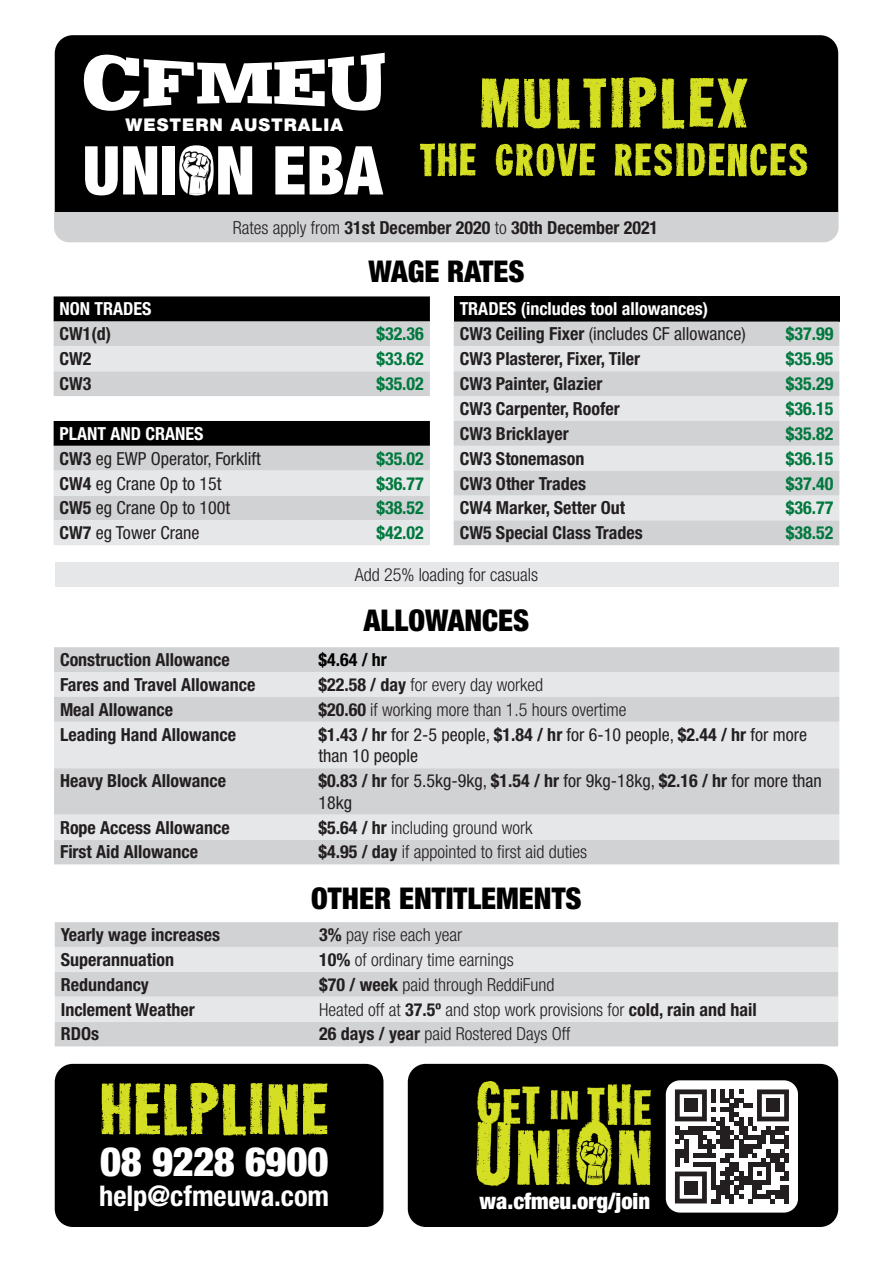
<style>
.page{position:relative;width:893px;height:1263px;background:#fff}
.page>*{position:absolute;margin:0;border:0;box-sizing:border-box;transform-origin:0 0}
.t1{font:900 condensed 67.5px "Helvetica Neue LT Std";color:#fff}
.Pull_Text{font:63px "Heavyweight";letter-spacing:-.02em;color:#d4de23;scale:1.25 1}
.t2{font:61.5px "Heavyweight";color:#d4de23;scale:1.25 1}
.t3{font:40.5px "Heavyweight";color:#d4de23;scale:1.25 1}
.Pull_Text-2{font:900 condensed 40.5px "Helvetica Neue LT Std";letter-spacing:-.01em;color:#fff}
.t4{font:900 condensed 30px "Helvetica Neue LT Std";color:#000}
.Pull_Text-3{font:700 condensed 28.5px "Helvetica Neue LT Std";color:#fff}
.t5{font:900 condensed 22.5px "Helvetica Neue LT Std";color:#fff}
.t6{font:700 condensed 18px "Helvetica Neue LT Std";color:#231f20}
.t7{font:300 condensed 18px "Helvetica Neue LT Std";color:#231f20}
.t8{font:condensed 18px/21.6px "Helvetica Neue LT Std";color:#231f20}
.t9{font:700 condensed 18px "Helvetica Neue LT Std";color:#00783e}
.t10{font:700 condensed 18px "Helvetica Neue LT Std";color:#fff}
.t11{font:700 condensed 18px "Helvetica Neue LT Std";color:#000}
.t12{font:900 17.55px "Helvetica Neue";letter-spacing:.055em;color:#fff}
.s1{font-weight:300}
.s2{font-weight:700}
</style>
<div class="page">
<svg style="left:54px;top:647px;width:785px;height:121px;background:#dddee0"></svg>
<div style="left:54px;top:768px;width:785px;height:96px;background:#d1d2d4"></div>
<div style="left:54px;top:815px;width:785px;height:24px;background:#e6e7e9"></div>
<div style="left:55px;top:922px;width:783px;height:124px;background:#d1d2d4"></div>
<div style="left:55px;top:947px;width:783px;height:25px;background:#e6e7e9"></div>
<div style="left:55px;top:997px;width:783px;height:24px;background:#e6e7e9"></div>
<svg style="left:54px;top:296px;width:376px;height:26px;background:#0a0a0a"></svg>
<svg style="left:54px;top:322px;width:376px;height:198px;fill:#d1d2d4"></svg>
<div style="left:54px;top:346px;width:376px;height:25px;background:#e6e7e9"></div>
<div style="left:54px;top:471px;width:376px;height:24px;background:#e6e7e9"></div>
<div style="left:54px;top:520px;width:376px;height:25px;background:#e6e7e9"></div>
<div style="left:454px;top:296px;width:385px;height:26px;background:#000"></div>
<div style="left:454px;top:322px;width:385px;height:24px;background:#d1d2d4"></div>
<div style="left:454px;top:346px;width:385px;height:174px;background:#e6e7e9"></div>
<div style="left:454px;top:371px;width:385px;height:25px;background:#d1d2d4"></div>
<div style="left:454px;top:421px;width:385px;height:25px;background:#d1d2d4"></div>
<div style="left:454px;top:471px;width:385px;height:24px;background:#d1d2d4"></div>
<div style="left:454px;top:520px;width:385px;height:25px;background:#d1d2d4"></div>
<div style="left:55px;top:562px;width:783px;height:25px;background:#e6e7e9"></div>
<div style="left:55px;top:35px;width:783px;height:177px;background:#000"></div>
<svg style="left:83px;top:53px;width:302px;height:58px"></svg>
<img style="left:182px;top:152px;width:28px;height:43px">
<div style="left:54px;top:212px;width:785px;height:30px;background:#d1d2d4"></div>
<div style="left:408px;top:1064px;width:430px;height:163px;background:#000;border-radius:18px"></div>
<div style="left:55px;top:1064px;width:328px;height:163px;background:#000;border-radius:18px"></div>
<img style="left:476px;top:1081px;width:175px;height:105px">
<svg style="left:666px;top:1080px;width:132px;height:132px;background:#a4a3a3"></svg>
<div style="left:684px;top:1098px;width:14px;height:14px;background:#231f20"></div>
<div style="left:766px;top:1098px;width:14px;height:14px;background:#231f20"></div>
<div style="left:684px;top:1181px;width:14px;height:13px;background:#231f20"></div>
<p class="t12" style="left:126px;top:115px;width:219px">WESTERN AUSTRALIA</p>
<p class="t1" style="left:83px;top:129px;width:301px">UNION EBA</p>
<p class="t2" style="left:479px;top:77px;width:217px">MULTIPLEX</p>
<p class="t3" style="left:419px;top:143px;width:313px">THE GROVE RESIDENCES</p>
<p class="t6" style="left:233px;top:216px;width:427px"><span class="s1">Rates apply from</span> 31st December 2020 <span class="s1">to</span> 30th December 2021</p>
<p class="t4" style="left:368px;top:253px;width:157px">WAGE RATES</p>
<p class="t10" style="left:60px;top:298px;width:93px">NON TRADES</p>
<p class="t6" style="left:60px;top:323px;width:53px">CW1(d)</p>
<p class="t9" style="left:376px;top:323px;width:49px">$32.36</p>
<p class="t6" style="left:60px;top:348px;width:33px">CW2</p>
<p class="t9" style="left:376px;top:348px;width:49px">$33.62</p>
<p class="t6" style="left:60px;top:373px;width:33px">CW3</p>
<p class="t9" style="left:376px;top:373px;width:49px">$35.02</p>
<p class="t10" style="left:60px;top:422px;width:145px">PLANT AND CRANES</p>
<p class="t8" style="left:60px;top:447px;width:203px"><span class="s2">CW3</span> eg EWP Operator, Forklift</p>
<p class="t9" style="left:376px;top:447px;width:49px">$35.02</p>
<p class="t8" style="left:60px;top:472px;width:163px"><span class="s2">CW4</span> eg Crane Op to 15t</p>
<p class="t9" style="left:376px;top:472px;width:49px">$36.77</p>
<p class="t8" style="left:60px;top:497px;width:172px"><span class="s2">CW5</span> eg Crane Op to 100t</p>
<p class="t9" style="left:376px;top:497px;width:49px">$38.52</p>
<p class="t8" style="left:60px;top:522px;width:141px"><span class="s2">CW7</span> eg Tower Crane</p>
<p class="t9" style="left:376px;top:522px;width:49px">$42.02</p>
<p class="t10" style="left:460px;top:298px;width:250px">TRADES (includes tool allowances)</p>
<p class="t8" style="left:460px;top:323px;width:287px"><span class="s2">CW3 Ceiling Fixer</span> (includes CF allowance)</p>
<p class="t9" style="left:786px;top:323px;width:49px">$37.99</p>
<p class="t6" style="left:460px;top:348px;width:182px">CW3 Plasterer, Fixer, Tiler</p>
<p class="t9" style="left:786px;top:348px;width:49px">$35.95</p>
<p class="t6" style="left:460px;top:373px;width:144px">CW3 Painter, Glazier</p>
<p class="t9" style="left:786px;top:373px;width:49px">$35.29</p>
<p class="t6" style="left:460px;top:398px;width:162px">CW3 Carpenter, Roofer</p>
<p class="t9" style="left:786px;top:398px;width:49px">$36.15</p>
<p class="t6" style="left:460px;top:422px;width:111px">CW3 Bricklayer</p>
<p class="t9" style="left:786px;top:422px;width:49px">$35.82</p>
<p class="t6" style="left:460px;top:447px;width:126px">CW3 Stonemason</p>
<p class="t9" style="left:786px;top:447px;width:49px">$36.15</p>
<p class="t6" style="left:460px;top:472px;width:128px">CW3 Other Trades</p>
<p class="t9" style="left:786px;top:472px;width:49px">$37.40</p>
<p class="t6" style="left:460px;top:497px;width:167px">CW4 Marker, Setter Out</p>
<p class="t9" style="left:786px;top:497px;width:49px">$36.77</p>
<p class="t6" style="left:460px;top:522px;width:185px">CW5 Special Class Trades</p>
<p class="t9" style="left:786px;top:522px;width:49px">$38.52</p>
<p class="t7" style="left:355px;top:564px;width:185px">Add 25% loading for casuals</p>
<p class="t4" style="left:364px;top:601px;width:167px">ALLOWANCES</p>
<p class="t6" style="left:60px;top:649px;width:171px">Construction Allowance</p>
<p class="t11" style="left:318px;top:649px;width:70px">$4.64 / hr</p>
<p class="t6" style="left:60px;top:674px;width:197px">Fares and Travel Allowance</p>
<p class="t7" style="left:318px;top:674px;width:226px"><span class="s2">$22.58 / day</span> for every day worked</p>
<p class="t6" style="left:60px;top:698px;width:115px">Meal Allowance</p>
<p class="t7" style="left:318px;top:699px;width:309px"><span class="s2">$20.60</span> if working more than 1.5 hours overtime</p>
<p class="t6" style="left:60px;top:723px;width:178px">Leading Hand Allowance</p>
<p class="t8" style="left:318px;top:723px;width:490px"><span class="s2">$1.43 / hr</span> for 2-5 people, <span class="s2">$1.84 / hr</span> for 6-10 people, <span class="s2">$2.44 / hr</span> for more than 10 people</p>
<p class="t6" style="left:60px;top:770px;width:168px">Heavy Block Allowance</p>
<p class="t8" style="left:318px;top:770px;width:505px"><span class="s2">$0.83 / hr</span> for 5.5kg-9kg, <span class="s2">$1.54 / hr</span> for 9kg-18kg, <span class="s2">$2.16 / hr</span> for more than<br>18kg</p>
<p class="t6" style="left:60px;top:816px;width:171px">Rope Access Allowance</p>
<p class="t7" style="left:318px;top:817px;width:215px"><span class="s2">$5.64 / hr</span> including ground work</p>
<p class="t6" style="left:60px;top:841px;width:140px">First Aid Allowance</p>
<p class="t7" style="left:318px;top:842px;width:270px"><span class="s2">$4.95 / day</span> if appointed to first aid duties</p>
<p class="t4" style="left:311px;top:879px;width:272px">OTHER ENTITLEMENTS</p>
<p class="t6" style="left:61px;top:924px;width:161px">Yearly wage increases</p>
<p class="t7" style="left:319px;top:924px;width:144px"><span class="s2">3%</span> pay rise each year</p>
<p class="t6" style="left:61px;top:948px;width:115px">Superannuation</p>
<p class="t7" style="left:319px;top:949px;width:196px"><span class="s2">10%</span> of ordinary time earnings</p>
<p class="t6" style="left:61px;top:973px;width:90px">Redundancy</p>
<p class="t7" style="left:319px;top:974px;width:237px"><span class="s2">$70 / week</span> paid through ReddiFund</p>
<p class="t6" style="left:61px;top:998px;width:135px">Inclement Weather</p>
<p class="t7" style="left:319px;top:999px;width:439px">Heated off at <span class="s2">37.5º</span> and stop work provisions for <span class="s2">cold, rain and hail</span></p>
<p class="t6" style="left:61px;top:1023px;width:40px">RDOs</p>
<p class="t7" style="left:319px;top:1024px;width:253px"><span class="s2">26 days / year</span> paid Rostered Days Off</p>
<p class="Pull_Text" style="left:99px;top:1083px;width:186px">HELPLINE</p>
<p class="Pull_Text-2" style="left:100px;top:1136px;width:230px">08 9228 6900</p>
<p class="Pull_Text-3" style="left:99px;top:1178px;width:231px">help@cfmeuwa.com</p>
<p class="t5" style="left:480px;top:1187px;width:172px">wa.cfmeu.org/join</p>
</div>
